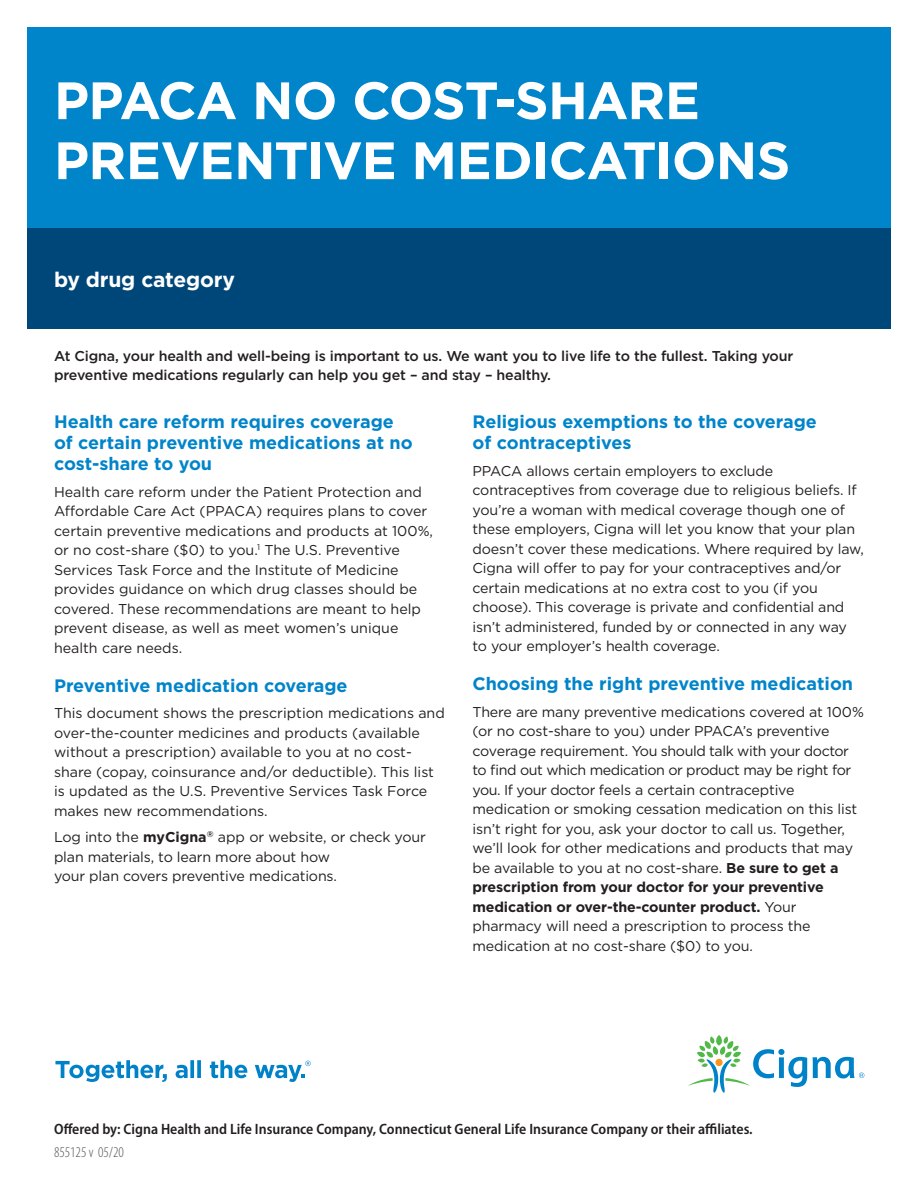
<style>
.page{position:relative;width:918px;height:1188px;background:#fff}
.page>*{position:absolute;margin:0;border:0;box-sizing:border-box;transform-origin:0 0}
.Headline_bold_40_45{font:700 52.5px/60px "Gotham";letter-spacing:-.015em;color:#fff}
.Subheadline_bold_14{font:700 21px "Gotham";letter-spacing:-.01em;color:#fff}
.Subhead_body_bold_12{font:700 18px/21px "Gotham";color:#0084ca}
.Offered_by_legal{font:600 semi-condensed 15px "Myriad Pro";color:#231f20}
.M-Legal_copy_Cat{font:300 condensed 15px "Myriad Pro";color:#57585a}
.Body_copy__book_9_5{font:14.25px/19.5px "Gotham";letter-spacing:-.01em;color:#231f20}
.Intro_body_copy_medi{font:500 14.25px/19.5px "Gotham";letter-spacing:-.01em;color:#231f20}
.s1{font-weight:700}
</style>
<div class="page">
<div style="left:27px;top:27px;width:864px;height:295px;background:#0084ca"></div>
<div style="left:27px;top:228px;width:864px;height:100px;background:#004779"></div>
<svg style="left:55px;top:1060px;width:112px;height:22px"></svg>
<svg style="left:176px;top:1060px;width:25px;height:18px"></svg>
<svg style="left:210px;top:1060px;width:37px;height:18px"></svg>
<svg style="left:255px;top:1061px;width:56px;height:21px"></svg>
<svg style="left:688px;top:1035px;width:176px;height:58px"></svg>
<p class="Headline_bold_40_45" style="left:54px;top:70px;width:738px">PPACA NO COST-SHARE<br>PREVENTIVE MEDICATIONS</p>
<p class="Subheadline_bold_14" style="left:54px;top:265px;width:182px">by drug category</p>
<p class="Intro_body_copy_medi" style="left:54px;top:346px;width:741px">At Cigna, your health and well-being is important to us. We want you to live life to the fullest. Taking your preventive medications regularly can help you get – and stay – healthy.</p>
<p class="Subhead_body_bold_12" style="left:54px;top:411px;width:360px">Health care reform requires coverage of certain preventive medications at no cost-share to you</p>
<p class="Body_copy__book_9_5" style="left:54px;top:482px;width:381px">Health care reform under the Patient Protection and Affordable Care Act (PPACA) requires plans to cover certain preventive medications and products at 100%, or no cost-share ($0) to you.<sup>1</sup> The U.S. Preventive Services Task Force and the Institute of Medicine provides guidance on which drug classes should be covered. These recommendations are meant to help prevent disease, as well as meet women’s unique health care needs.</p>
<p class="Subhead_body_bold_12" style="left:54px;top:675px;width:295px">Preventive medication coverage</p>
<p class="Body_copy__book_9_5" style="left:54px;top:703px;width:392px">This document shows the prescription medications and over-the-counter medicines and products (available without a prescription) available to you at no cost&shy;share (copay, coinsurance and/or deductible). This list is updated as the U.S. Preventive Services Task Force makes new recommendations.</p>
<p class="Body_copy__book_9_5" style="left:54px;top:827px;width:373px">Log into the <span class="s1">myCigna</span><sup>®</sup> app or website, or check your plan materials, to learn more about how<br>your plan covers preventive medications.</p>
<p class="Subhead_body_bold_12" style="left:472px;top:411px;width:346px">Religious exemptions to the coverage of contraceptives</p>
<p class="Body_copy__book_9_5" style="left:472px;top:461px;width:393px">PPACA allows certain employers to exclude contraceptives from coverage due to religious beliefs. If you’re a woman with medical coverage though one of these employers, Cigna will let you know that your plan doesn’t cover these medications. Where required by law, Cigna will offer to pay for your contraceptives and/or certain medications at no extra cost to you (if you choose). This coverage is private and confidential and isn’t administered, funded by or connected in any way to your employer’s health coverage.</p>
<p class="Subhead_body_bold_12" style="left:472px;top:673px;width:382px">Choosing the right preventive medication</p>
<p class="Body_copy__book_9_5" style="left:472px;top:701px;width:393px">There are many preventive medications covered at 100% (or no cost-share to you) under PPACA’s preventive coverage requirement. You should talk with your doctor to find out which medication or product may be right for you. If your doctor feels a certain contraceptive medication or smoking cessation medication on this list isn’t right for you, ask your doctor to call us. Together, we’ll look for other medications and products that may be available to you at no cost-share. <span class="s1">Be sure to get a prescription from your doctor for your preventive medication or over-the-counter product.</span> Your pharmacy will need a prescription to process the medication at no cost-share ($0) to you.</p>
<p class="Offered_by_legal" style="left:54px;top:1121px;width:700px">Offered by: Cigna Health and Life Insurance Company, Connecticut General Life Insurance Company or their affiliates.</p>
<p class="M-Legal_copy_Cat" style="left:54px;top:1144px;width:71px">855125 v 05/20</p>
</div>
